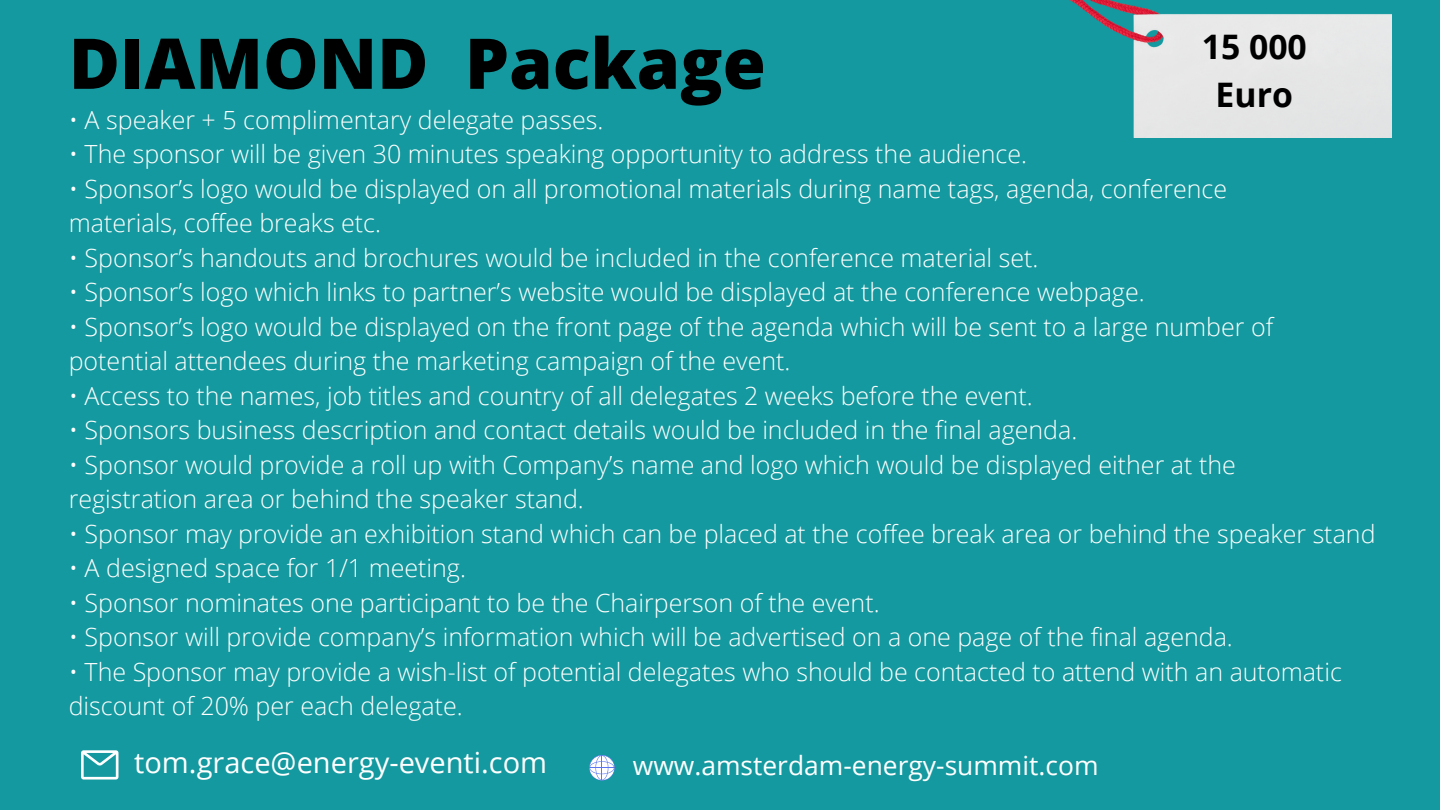
<style>
.page{position:relative;width:1440px;height:810px;background:#13999f}
.page>*{position:absolute;margin:0;border:0;box-sizing:border-box;transform-origin:0 0}
.t1{font:800 70px "Open Sans";color:#000}
.t2{font:700 33.8px "Open Sans";color:#000}
.t3{font:29px "Open Sans";color:#fff}
.t4{font:26.4px "Open Sans";color:#fff}
.t5{font:300 25px "Open Sans";color:#fffffe}
</style>
<div class="page">
<svg style="left:81px;top:750px;width:37px;height:30px"></svg>
<svg style="left:589px;top:755px;width:26px;height:26px"></svg>
<img style="left:1069px;top:0;width:323px;height:138px">
<p class="t2" style="left:1202px;top:23px;width:107px">15 000</p>
<p class="t2" style="left:1216px;top:71px;width:79px">Euro</p>
<p class="t1" style="left:69px;top:14px;width:699px">DIAMOND Package</p>
<p class="t5" style="left:69px;top:102px;width:536px">• A speaker + 5 complimentary delegate passes.</p>
<p class="t5" style="left:69px;top:136px;width:960px">• The sponsor will be given 30 minutes speaking opportunity to address the audience.</p>
<p class="t5" style="left:69px;top:171px;width:1160px">• Sponsor’s logo would be displayed on all promotional materials during name tags, agenda, conference</p>
<p class="t5" style="left:69px;top:205px;width:314px">materials, coffee breaks etc.</p>
<p class="t5" style="left:69px;top:240px;width:971px">• Sponsor’s handouts and brochures would be included in the conference material set.</p>
<p class="t5" style="left:69px;top:274px;width:1077px">• Sponsor’s logo which links to partner’s website would be displayed at the conference webpage.</p>
<p class="t5" style="left:69px;top:309px;width:1206px">• Sponsor’s logo would be displayed on the front page of the agenda which will be sent to a large number of</p>
<p class="t5" style="left:69px;top:343px;width:723px">potential attendees during the marketing campaign of the event.</p>
<p class="t5" style="left:69px;top:378px;width:965px">• Access to the names, job titles and country of all delegates 2 weeks before the event.</p>
<p class="t5" style="left:69px;top:412px;width:1010px">• Sponsors business description and contact details would be included in the final agenda.</p>
<p class="t5" style="left:69px;top:447px;width:1169px">• Sponsor would provide a roll up with Company’s name and logo which would be displayed either at the</p>
<p class="t5" style="left:69px;top:481px;width:517px">registration area or behind the speaker stand.</p>
<p class="t5" style="left:69px;top:516px;width:1308px">• Sponsor may provide an exhibition stand which can be placed at the coffee break area or behind the speaker stand</p>
<p class="t5" style="left:69px;top:550px;width:399px">• A designed space for 1/1 meeting.</p>
<p class="t5" style="left:69px;top:585px;width:812px">• Sponsor nominates one participant to be the Chairperson of the event.</p>
<p class="t5" style="left:69px;top:619px;width:1166px">• Sponsor will provide company’s information which will be advertised on a one page of the final agenda.</p>
<p class="t5" style="left:69px;top:654px;width:1275px">• The Sponsor may provide a wish-list of potential delegates who should be contacted to attend with an automatic</p>
<p class="t5" style="left:69px;top:688px;width:396px">discount of 20% per each delegate.</p>
<p class="t3" style="left:134px;top:742px;width:414px">tom.grace@energy-eventi.com</p>
<p class="t4" style="left:633px;top:747px;width:467px">www.amsterdam-energy-summit.com</p>
</div>
